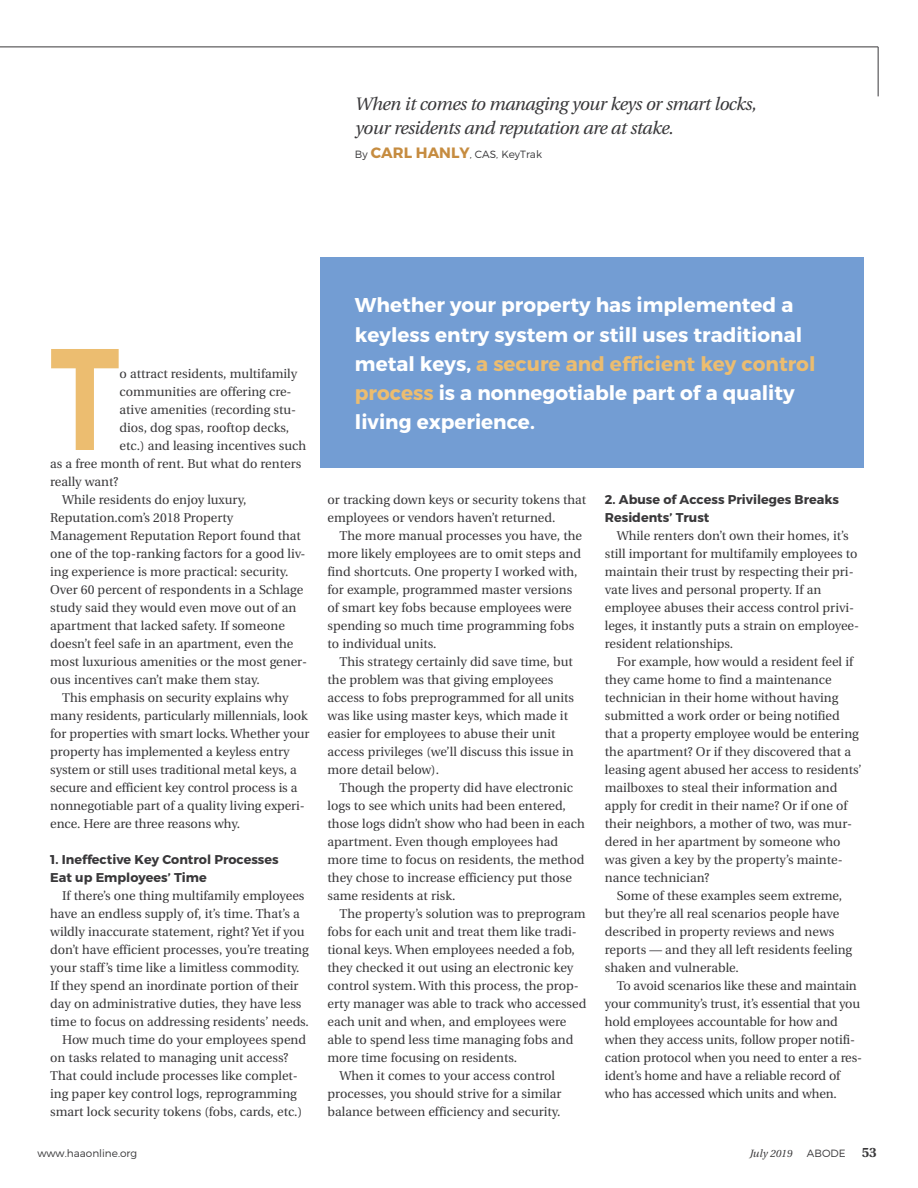
<style>
.page{position:relative;width:918px;height:1188px;background:#fff}
.page>*{position:absolute;margin:0;border:0;box-sizing:border-box;transform-origin:0 0}
.t1{font:600 144.3px "Montserrat";color:#ecbd70;scale:.8 1}
.t2{font:700 19.95px/29.2px "Montserrat";color:#fff}
.t3{font:italic 18px/24px "Heuristica";letter-spacing:-.025em;color:#39383a}
.t4{font:12.75px/18px "Heuristica";color:#39383a}
.t5{font:700 12.75px/18px "Montserrat";color:#39383a}
.t6{font:300 10.5px "Montserrat";color:#39383a}
.t7{font:italic 10.5px "Heuristica";color:#39383a}
.s1{font-weight:700;font-size:15px;color:#c68c40}
.s2{color:#ecbd70}
.s3{font-family:"Heuristica";font-weight:700;font-size:13.5px}
</style>
<div class="page">
<hr style="left:0;top:47px;width:878px;height:1px;background:#39383a">
<hr style="left:878px;top:47px;width:1px;height:49px;background:#39383a">
<div style="left:320px;top:257px;width:544px;height:211px;background:#739dd3"></div>
<h3 class="t3" style="left:355px;top:93px;width:403px">When it comes to managing your keys or smart locks, your residents and reputation are at stake.</h3>
<p class="t6" style="left:355px;top:150px;width:189px">By <span class="s1">CARL HANLY</span>, CAS, KeyTrak</p>
<h1 class="t1" style="left:50px;top:343px;width:88px">T</h1>
<p class="t4" style="left:120px;top:366px;width:179px">o attract residents, multifamily</p>
<p class="t4" style="left:120px;top:384px;width:174px">communities are offering cre-</p>
<p class="t4" style="left:120px;top:402px;width:178px">ative amenities (recording stu-</p>
<p class="t4" style="left:120px;top:420px;width:171px">dios, dog spas, rooftop decks,</p>
<p class="t4" style="left:120px;top:438px;width:188px">etc.) and leasing incentives such</p>
<p class="t4" style="left:50px;top:456px;width:253px">as a free month of rent. But what do renters</p>
<p class="t4" style="left:50px;top:474px;width:70px">really want?</p>
<p class="t4" style="left:62px;top:492px;width:186px">While residents do enjoy luxury,</p>
<p class="t4" style="left:50px;top:510px;width:185px">Reputation.com’s 2018 Property</p>
<p class="t4" style="left:50px;top:528px;width:252px">Management Reputation Report found that</p>
<p class="t4" style="left:50px;top:546px;width:257px">one of the top-ranking factors for a good liv-</p>
<p class="t4" style="left:50px;top:564px;width:240px">ing experience is more practical: security.</p>
<p class="t4" style="left:50px;top:582px;width:255px">Over 60 percent of respondents in a Schlage</p>
<p class="t4" style="left:50px;top:600px;width:248px">study said they would even move out of an</p>
<p class="t4" style="left:50px;top:618px;width:236px">apartment that lacked safety. If someone</p>
<p class="t4" style="left:50px;top:636px;width:245px">doesn’t feel safe in an apartment, even the</p>
<p class="t4" style="left:50px;top:654px;width:258px">most luxurious amenities or the most gener-</p>
<p class="t4" style="left:50px;top:672px;width:211px">ous incentives can’t make them stay.</p>
<p class="t4" style="left:62px;top:690px;width:228px">This emphasis on security explains why</p>
<p class="t4" style="left:50px;top:708px;width:259px">many residents, particularly millennials, look</p>
<p class="t4" style="left:50px;top:726px;width:261px">for properties with smart locks. Whether your</p>
<p class="t4" style="left:50px;top:744px;width:241px">property has implemented a keyless entry</p>
<p class="t4" style="left:50px;top:762px;width:248px">system or still uses traditional metal keys, a</p>
<p class="t4" style="left:50px;top:780px;width:249px">secure and efficient key control process is a</p>
<p class="t4" style="left:50px;top:798px;width:256px">nonnegotiable part of a quality living experi-</p>
<p class="t4" style="left:50px;top:816px;width:191px">ence. Here are three reasons why.</p>
<p class="t5" style="left:50px;top:852px;width:230px">1. Ineffective Key Control Processes<br>Eat up Employees’ Time</p>
<p class="t4" style="left:62px;top:888px;width:244px">If there’s one thing multifamily employees</p>
<p class="t4" style="left:50px;top:906px;width:251px">have an endless supply of, it’s time. That’s a</p>
<p class="t4" style="left:50px;top:924px;width:256px">wildly inaccurate statement, right? Yet if you</p>
<p class="t4" style="left:50px;top:942px;width:260px">don’t have efficient processes, you’re treating</p>
<p class="t4" style="left:50px;top:960px;width:251px">your staff’s time like a limitless commodity.</p>
<p class="t4" style="left:50px;top:978px;width:250px">If they spend an inordinate portion of their</p>
<p class="t4" style="left:50px;top:996px;width:253px">day on administrative duties, they have less</p>
<p class="t4" style="left:50px;top:1014px;width:260px">time to focus on addressing residents’ needs.</p>
<p class="t4" style="left:62px;top:1032px;width:245px">How much time do your employees spend</p>
<p class="t4" style="left:50px;top:1050px;width:240px">on tasks related to managing unit access?</p>
<p class="t4" style="left:50px;top:1068px;width:249px">That could include processes like complet-</p>
<p class="t4" style="left:50px;top:1086px;width:248px">ing paper key control logs, reprogramming</p>
<p class="t4" style="left:50px;top:1104px;width:253px">smart lock security tokens (fobs, cards, etc.)</p>
<h2 class="t2" style="left:355px;top:292px;width:462px">Whether your property has implemented a keyless entry system or still uses traditional metal keys, <span class="s2">a secure and efficient key control process</span> is a nonnegotiable part of a quality living experience.</h2>
<p class="t4" style="left:328px;top:492px;width:260px">or tracking down keys or security tokens that employees or vendors haven’t returned.</p>
<p class="t4" style="left:328px;top:528px;width:256px;text-indent:12px">The more manual processes you have, the more likely employees are to omit steps and find shortcuts. One property I worked with, for example, programmed master versions of smart key fobs because employees were spending so much time programming fobs to individual units.</p>
<p class="t4" style="left:328px;top:654px;width:248px;text-indent:12px">This strategy certainly did save time, but the problem was that giving employees access to fobs preprogrammed for all units was like using master keys, which made it easier for employees to abuse their unit access privileges (we’ll discuss this issue in more detail below).</p>
<p class="t4" style="left:328px;top:780px;width:259px;text-indent:12px">Though the property did have electronic logs to see which units had been entered, those logs didn’t show who had been in each apartment. Even though employees had more time to focus on residents, the method they chose to increase efficiency put those same residents at risk.</p>
<p class="t4" style="left:340px;top:906px;width:248px">The property’s solution was to preprogram</p>
<p class="t4" style="left:328px;top:924px;width:251px">fobs for each unit and treat them like tradi-</p>
<p class="t4" style="left:328px;top:942px;width:249px">tional keys. When employees needed a fob,</p>
<p class="t4" style="left:328px;top:960px;width:247px">they checked it out using an electronic key</p>
<p class="t4" style="left:328px;top:978px;width:253px">control system. With this process, the prop-</p>
<p class="t4" style="left:328px;top:996px;width:260px">erty manager was able to track who accessed</p>
<p class="t4" style="left:328px;top:1014px;width:240px">each unit and when, and employees were</p>
<p class="t4" style="left:328px;top:1032px;width:247px">able to spend less time managing fobs and</p>
<p class="t4" style="left:328px;top:1050px;width:191px">more time focusing on residents.</p>
<p class="t4" style="left:340px;top:1068px;width:217px">When it comes to your access control</p>
<p class="t4" style="left:328px;top:1086px;width:235px">processes, you should strive for a similar</p>
<p class="t4" style="left:328px;top:1104px;width:234px">balance between efficiency and security.</p>
<p class="t5" style="left:605px;top:492px;width:236px">2. Abuse of Access Privileges Breaks<br>Residents’ Trust</p>
<p class="t4" style="left:605px;top:528px;width:256px;text-indent:12px">While renters don’t own their homes, it’s still important for multifamily employees to maintain their trust by respecting their pri&shy;vate lives and personal property. If an employee abuses their access control privi&shy;leges, it instantly puts a strain on employee&shy;resident relationships.</p>
<p class="t4" style="left:617px;top:654px;width:238px">For example, how would a resident feel if</p>
<p class="t4" style="left:605px;top:672px;width:228px">they came home to find a maintenance</p>
<p class="t4" style="left:605px;top:690px;width:235px">technician in their home without having</p>
<p class="t4" style="left:605px;top:708px;width:236px">submitted a work order or being notified</p>
<p class="t4" style="left:605px;top:726px;width:255px">that a property employee would be entering</p>
<p class="t4" style="left:605px;top:744px;width:248px">the apartment? Or if they discovered that a</p>
<p class="t4" style="left:605px;top:762px;width:258px">leasing agent abused her access to residents’</p>
<p class="t4" style="left:605px;top:780px;width:234px">mailboxes to steal their information and</p>
<p class="t4" style="left:605px;top:798px;width:244px">apply for credit in their name? Or if one of</p>
<p class="t4" style="left:605px;top:816px;width:249px">their neighbors, a mother of two, was mur-</p>
<p class="t4" style="left:605px;top:834px;width:237px">dered in her apartment by someone who</p>
<p class="t4" style="left:605px;top:852px;width:239px">was given a key by the property’s mainte-</p>
<p class="t4" style="left:605px;top:870px;width:106px">nance technician?</p>
<p class="t4" style="left:617px;top:888px;width:227px">Some of these examples seem extreme,</p>
<p class="t4" style="left:605px;top:906px;width:236px">but they’re all real scenarios people have</p>
<p class="t4" style="left:605px;top:924px;width:231px">described in property reviews and news</p>
<p class="t4" style="left:605px;top:942px;width:249px">reports — and they all left residents feeling</p>
<p class="t4" style="left:605px;top:960px;width:136px">shaken and vulnerable.</p>
<p class="t4" style="left:617px;top:978px;width:241px">To avoid scenarios like these and maintain</p>
<p class="t4" style="left:605px;top:996px;width:257px">your community’s trust, it’s essential that you</p>
<p class="t4" style="left:605px;top:1014px;width:234px">hold employees accountable for how and</p>
<p class="t4" style="left:605px;top:1032px;width:252px">when they access units, follow proper notifi-</p>
<p class="t4" style="left:605px;top:1050px;width:259px">cation protocol when you need to enter a res-</p>
<p class="t4" style="left:605px;top:1068px;width:237px">ident’s home and have a reliable record of</p>
<p class="t4" style="left:605px;top:1086px;width:234px">who has accessed which units and when.</p>
<p class="t6" style="left:38px;top:1150px;width:101px">www.haaonline.org</p>
<p class="t7" style="left:749px;top:1150px;width:44px">July 2019</p>
<p class="t6" style="left:807px;top:1150px;width:71px">ABODE <span class="s3">53</span></p>
</div>
